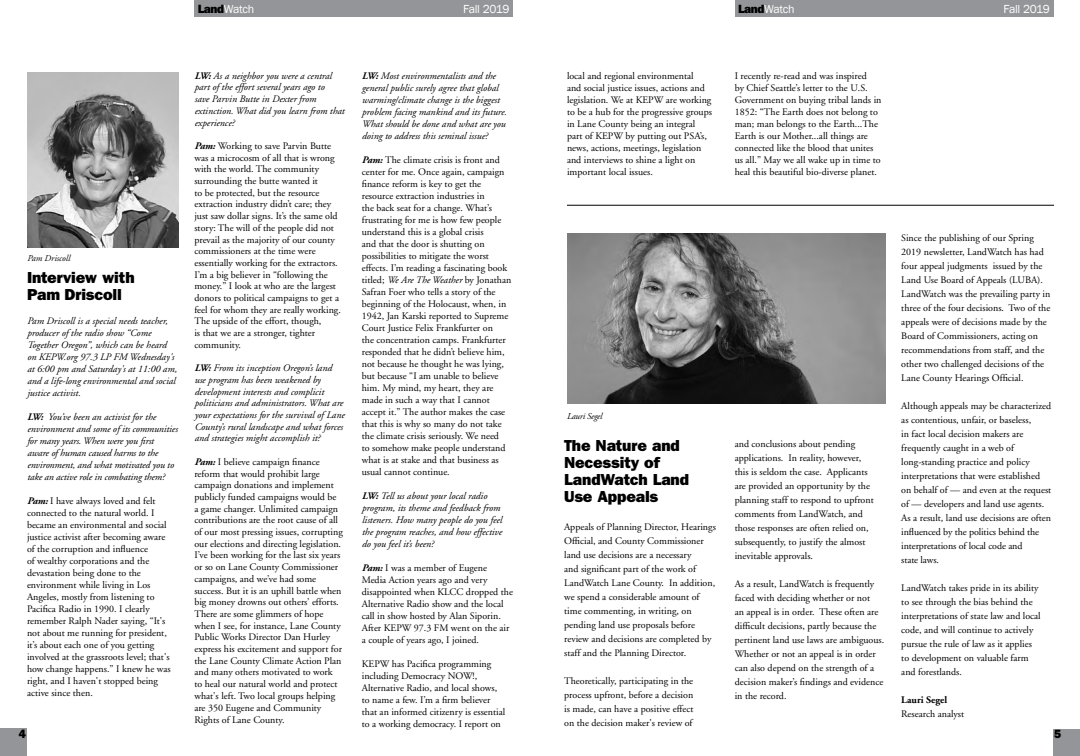
<style>
.page{position:relative;width:1080px;height:756px;background:#fff}
.page>*{position:absolute;margin:0;border:0;box-sizing:border-box;transform-origin:0 0}
.t1{font:16px/17px "ITC Franklin Gothic Std Hvy";letter-spacing:-.01em;color:#000}
.t2{font:12px "Franklin Gothic";letter-spacing:-.025em;color:#fff}
.t3{font:12px "ITC Franklin Gothic Std Hvy";color:#000}
.t4{font:10px/12px "Adobe Garamond";color:#000}
.t5{font:italic 10px/12px "Adobe Garamond";color:#000}
.t6{font:700 10px "Adobe Garamond";color:#000}
.t7{font:italic 9px "Adobe Garamond";color:#000}
.t8{font:italic 9px "Adobe Garamond Pro";letter-spacing:-.02em;color:#000}
.s1{font-family:"ITC Franklin Gothic Std Hvy";color:#000}
.s2{font-weight:700}
.s3{font-weight:700;font-style:italic}
.s4{font-style:italic}
</style>
<div class="page">
<div style="left:1053px;top:729px;width:27px;height:27px;background:#939598"></div>
<div style="left:0;top:729px;width:27px;height:27px;background:#939598"></div>
<div style="left:194px;top:0;width:319px;height:17px;background:#939598"></div>
<div style="left:735px;top:0;width:318px;height:17px;background:#939598"></div>
<img style="left:27px;top:72px;width:151px;height:176px">
<img style="left:567px;top:233px;width:319px;height:171px">
<hr style="left:567px;top:205px;width:487px;height:1px;background:#000">
<p class="t2" style="left:198px;top:1px;width:58px"><span class="s1">Land</span>Watch</p>
<p class="t2" style="left:463px;top:1px;width:48px">Fall 2019</p>
<p class="t2" style="left:738px;top:1px;width:58px"><span class="s1">Land</span>Watch</p>
<p class="t2" style="left:1004px;top:1px;width:48px">Fall 2019</p>
<p class="t5" style="left:194px;top:70px;width:151px;line-height:11.7px"><span class="s2">LW:</span> As a neighbor you were a central part of the effort several years ago to<br>save Parvin Butte in Dexter from extinction. What did you learn from that experience?</p>
<p class="t4" style="left:194px;top:140px;width:148px;line-height:11.7px"><span class="s3">Pam:</span> Working to save Parvin Butte was a microcosm of all that is wrong with the world. The community surrounding the butte wanted it<br>to be protected, but the resource extraction industry didn’t care; they just saw dollar signs. It’s the same old story: The will of the people did not prevail as the majority of our county commissioners at the time were essentially working for the extractors.<br>I’m a big believer in “following the money.” I look at who are the largest donors to political campaigns to get a feel for whom they are really working.<br>The upside of the effort, though,<br>is that we are a stronger, tighter community.</p>
<p class="t5" style="left:194px;top:363px;width:152px;line-height:11.7px"><span class="s2">LW:</span> From its inception Oregon’s land use program has been weakened by development interests and complicit politicians and administrators. What are your expectations for the survival of Lane County’s rural landscape and what forces and strategies might accomplish it?</p>
<p class="t4" style="left:194px;top:456px;width:150px;line-height:11.7px"><span class="s3">Pam:</span> I believe campaign finance reform that would prohibit large campaign donations and implement publicly funded campaigns would be a game changer. Unlimited campaign contributions are the root cause of all of our most pressing issues, corrupting our elections and directing legislation.<br>I’ve been working for the last six years or so on Lane County Commissioner campaigns, and we’ve had some success. But it is an uphill battle when big money drowns out others’ efforts.<br>There are some glimmers of hope when I see, for instance, Lane County Public Works Director Dan Hurley express his excitement and support for the Lane County Climate Action Plan and many others motivated to work to heal our natural world and protect what's left. Two local groups helping are 350 Eugene and Community Rights of Lane County.</p>
<p class="t5" style="left:362px;top:70px;width:147px"><span class="s2">LW:</span> Most environmentalists and the general public surely agree that global warming/climate change is the biggest problem facing mankind and its future.<br>What should be done and what are you doing to address this seminal issue?</p>
<p class="t4" style="left:362px;top:154px;width:151px"><span class="s3">Pam:</span> The climate crisis is front and center for me. Once again, campaign finance reform is key to get the resource extraction industries in<br>the back seat for a change. What’s frustrating for me is how few people understand this is a global crisis<br>and that the door is shutting on possibilities to mitigate the worst effects. I’m reading a fascinating book titled; <span class="s4">We Are The Weather</span> by Jonathan Safran Foer who tells a story of the beginning of the Holocaust, when, in 1942, Jan Karski reported to Supreme Court Justice Felix Frankfurter on<br>the concentration camps. Frankfurter responded that he didn’t believe him, not because he thought he was lying, but because “I am unable to believe him. My mind, my heart, they are made in such a way that I cannot accept it.” The author makes the case that this is why so many do not take the climate crisis seriously. We need<br>to somehow make people understand what is at stake and that business as usual cannot continue.</p>
<p class="t5" style="left:362px;top:490px;width:142px"><span class="s2">LW:</span> Tell us about your local radio program, its theme and feedback from listeners. How many people do you feel the program reaches, and how effective do you feel it’s been?</p>
<p class="t4" style="left:362px;top:562px;width:153px"><span class="s3">Pam:</span> I was a member of Eugene<br>Media Action years ago and very disappointed when KLCC dropped the<br>Alternative Radio show and the local call in show hosted by Alan Siporin.<br>After KEPW 97.3 FM went on the air a couple of years ago, I joined.</p>
<p class="t4" style="left:362px;top:658px;width:145px">KEPW has Pacifica programming including Democracy NOW!, Alternative Radio, and local shows, to name a few. I’m a firm believer that an informed citizenry is essential to a working democracy. I report on</p>
<p class="t4" style="left:567px;top:70px;width:147px">local and regional environmental<br>and social justice issues, actions and legislation. We at KEPW are working to be a hub for the progressive groups in Lane County being an integral part of KEPW by putting out PSA’s, news, actions, meetings, legislation and interviews to shine a light on important local issues.</p>
<p class="t4" style="left:735px;top:70px;width:148px">I recently re-read and was inspired<br>by Chief Seattle’s letter to the U.S.<br>Government on buying tribal lands in 1852: “The Earth does not belong to man; man belongs to the Earth...The Earth is our Mother...all things are connected like the blood that unites us all.” May we all wake up in time to heal this beautiful bio-diverse planet.</p>
<p class="t4" style="left:901px;top:231px;width:151px;line-height:14px">Since the publishing of our Spring 2019 newsletter, LandWatch has had four appeal judgments issued by the Land Use Board of Appeals (LUBA).<br>LandWatch was the prevailing party in three of the four decisions. Two of the appeals were of decisions made by the Board of Commissioners, acting on recommendations from staff, and the other two challenged decisions of the Lane County Hearings Official.</p>
<p class="t4" style="left:901px;top:399px;width:152px;line-height:14px">Although appeals may be characterized as contentious, unfair, or baseless,<br>in fact local decision makers are frequently caught in a web of long-standing practice and policy interpretations that were established on behalf of — and even at the request of — developers and land use agents.<br>As a result, land use decisions are often influenced by the politics behind the interpretations of local code and<br>state laws.</p>
<p class="t4" style="left:901px;top:581px;width:141px;line-height:14px">LandWatch takes pride in its ability to see through the bias behind the interpretations of state law and local code, and will continue to actively pursue the rule of law as it applies to development on valuable farm and forestlands.</p>
<p class="t6" style="left:901px;top:694px;width:47px">Lauri Segel</p>
<p class="t4" style="left:901px;top:708px;width:64px">Research analyst</p>
<p class="t7" style="left:27px;top:254px;width:44px">Pam Driscoll</p>
<h1 class="t1" style="left:27px;top:269px;width:109px">Interview with<br>Pam Driscoll</h1>
<p class="t5" style="left:27px;top:315px;width:151px">Pam Driscoll is a special needs teacher, producer of the radio show “Come Together Oregon”, which can be heard on KEPW.org 97.3 LP FM Wednesday's at 6:00 pm and Saturday's at 11:00 am, and a life-long environmental and social justice activist.</p>
<p class="t5" style="left:27px;top:411px;width:152px"><span class="s2">LW:</span> You’ve been an activist for the environment and some of its communities for many years. When were you first aware of human caused harms to the environment, and what motivated you to take an active role in combating them?</p>
<p class="t4" style="left:27px;top:495px;width:145px"><span class="s3">Pam:</span> I have always loved and felt connected to the natural world. I became an environmental and social justice activist after becoming aware of the corruption and influence<br>of wealthy corporations and the devastation being done to the environment while living in Los Angeles, mostly from listening to Pacifica Radio in 1990. I clearly remember Ralph Nader saying, “It's not about me running for president, it’s about each one of you getting involved at the grassroots level; that's how change happens.” I knew he was right, and I haven't stopped being active since then.</p>
<p class="t8" style="left:567px;top:410px;width:37px">Lauri Segel</p>
<h1 class="t1" style="left:564px;top:437px;width:126px">The Nature and<br>Necessity of<br>LandWatch Land<br>Use Appeals</h1>
<p class="t4" style="left:564px;top:520px;width:153px;line-height:14px">Appeals of Planning Director, Hearings Official, and County Commissioner land use decisions are a necessary<br>and significant part of the work of LandWatch Lane County. In addition, we spend a considerable amount of time commenting, in writing, on pending land use proposals before review and decisions are completed by staff and the Planning Director.</p>
<p class="t4" style="left:564px;top:674px;width:131px;line-height:14px;text-align:justify">Theoretically, participating in the process upfront, before a decision is made, can have a positive effect on the decision maker's review of</p>
<p class="t4" style="left:735px;top:437px;width:141px;line-height:14px">and conclusions about pending applications. In reality, however, this is seldom the case. Applicants are provided an opportunity by the planning staff to respond to upfront comments from LandWatch, and those responses are often relied on, subsequently, to justify the almost inevitable approvals.</p>
<p class="t4" style="left:735px;top:577px;width:151px;line-height:14px">As a result, LandWatch is frequently faced with deciding whether or not<br>an appeal is in order. These often are difficult decisions, partly because the pertinent land use laws are ambiguous.<br>Whether or not an appeal is in order can also depend on the strength of a decision maker’s findings and evidence in the record.</p>
<p class="t3" style="left:19px;top:727px;width:9px">4</p>
<p class="t3" style="left:1054px;top:727px;width:9px">5</p>
</div>
